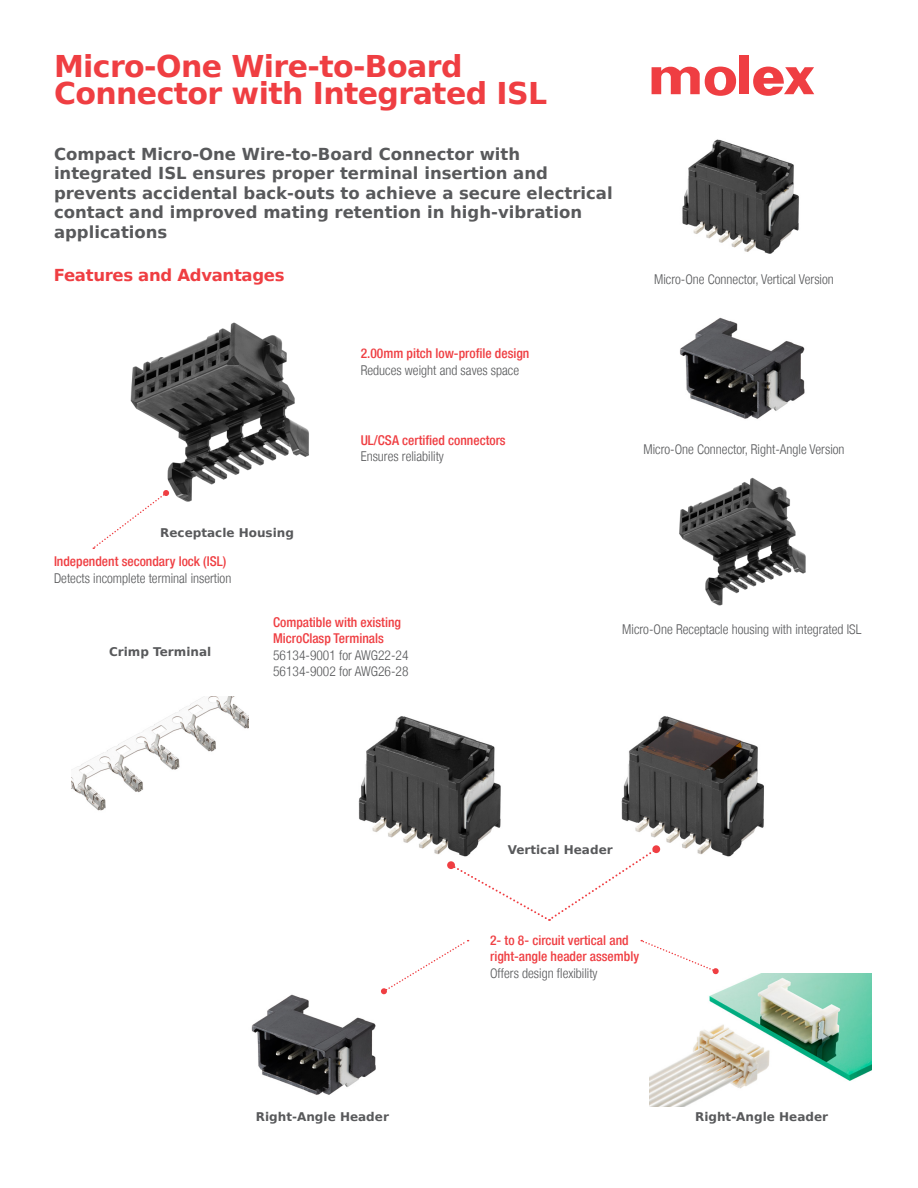
<style>
.page{position:relative;width:918px;height:1188px;background:#fff}
.page>*{position:absolute;margin:0;border:0;box-sizing:border-box;transform-origin:0 0}
.t1{font:700 30px/27px "Bitstream Vera Sans";letter-spacing:-.02em;color:#ef3e42}
.t2{font:700 16.5px/19.5px "Bitstream Vera Sans";color:#58595b}
.t3{font:700 16.5px "Bitstream Vera Sans";letter-spacing:-.02em;color:#ef3e42}
.t4{font:300 condensed 13.5px/16.5px "Helvetica Neue LT";color:#58595b}
.t5{font:500 condensed 13.5px/16.5px "Helvetica Neue LT";color:#ef3e42}
.t6{font:700 12px "Bitstream Vera Sans";color:#58595b}
</style>
<div class="page">
<img style="left:682px;top:139px;width:117px;height:115px">
<img style="left:680px;top:317px;width:125px;height:102px">
<img style="left:679px;top:477px;width:127px;height:129px">
<img style="left:130px;top:322px;width:179px;height:180px">
<img style="left:72px;top:697px;width:177px;height:114px">
<img style="left:358px;top:716px;width:143px;height:153px">
<img style="left:621px;top:716px;width:143px;height:141px">
<img style="left:251px;top:989px;width:136px;height:106px">
<img style="left:649px;top:974px;width:223px;height:132px">
<svg style="left:92px;top:490px;width:77px;height:59px"></svg>
<svg style="left:451px;top:848px;width:206px;height:73px"></svg>
<div style="left:447px;top:861px;width:8px;height:8px;background:#ef3e42;border-radius:50%"></div>
<div style="left:652px;top:845px;width:8px;height:8px;background:#ef3e42;border-radius:50%"></div>
<svg style="left:386px;top:940px;width:83px;height:50px"></svg>
<div style="left:381px;top:988px;width:6px;height:7px;background:#ef3e42;border-radius:50%"></div>
<svg style="left:641px;top:939px;width:78px;height:36px"></svg>
<div style="left:739px;top:56px;width:10px;height:38px;background:#ef3e42"></div>
<svg style="left:652px;top:66px;width:84px;height:30px"></svg>
<svg style="left:753px;top:67px;width:61px;height:29px"></svg>
<h1 class="t1" style="left:54px;top:53px;width:495px">Micro-One Wire-to-Board<br>Connector with Integrated ISL</h1>
<p class="t2" style="left:54px;top:145px;width:560px">Compact Micro-One Wire-to-Board Connector with integrated ISL ensures proper terminal insertion and prevents accidental back-outs to achieve a secure electrical contact and improved mating retention in high-vibration applications</p>
<p class="t3" style="left:54px;top:266px;width:232px">Features and Advantages</p>
<p class="t5" style="left:361px;top:345px;width:170px">2.00mm pitch low-profile design</p>
<p class="t4" style="left:361px;top:362px;width:160px">Reduces weight and saves space</p>
<p class="t5" style="left:361px;top:432px;width:146px">UL/CSA certified connectors</p>
<p class="t4" style="left:361px;top:448px;width:85px">Ensures reliability</p>
<p class="t4" style="left:654px;top:271px;width:181px">Micro-One Connector, Vertical Version</p>
<p class="t4" style="left:643px;top:441px;width:203px">Micro-One Connector, Right-Angle Version</p>
<p class="t6" style="left:160px;top:526px;width:135px">Receptacle Housing</p>
<p class="t5" style="left:54px;top:553px;width:174px">Independent secondary lock (ISL)</p>
<p class="t4" style="left:54px;top:570px;width:179px">Detects incomplete terminal insertion</p>
<p class="t6" style="left:109px;top:644px;width:104px">Crimp Terminal</p>
<p class="t5" style="left:273px;top:614px;width:129px">Compatible with existing<br>MicroClasp Terminals</p>
<p class="t4" style="left:273px;top:647px;width:137px">56134-9001 for AWG22-24<br>56134-9002 for AWG26-28</p>
<p class="t4" style="left:622px;top:621px;width:241px">Micro-One Receptacle housing with integrated ISL</p>
<p class="t6" style="left:508px;top:843px;width:106px">Vertical Header</p>
<p class="t5" style="left:490px;top:931px;width:150px">2- to 8- circuit vertical and right-angle header assembly</p>
<p class="t4" style="left:490px;top:964px;width:109px">Offers design flexibility</p>
<p class="t6" style="left:256px;top:1110px;width:134px">Right-Angle Header</p>
<p class="t6" style="left:695px;top:1110px;width:134px">Right-Angle Header</p>
</div>
